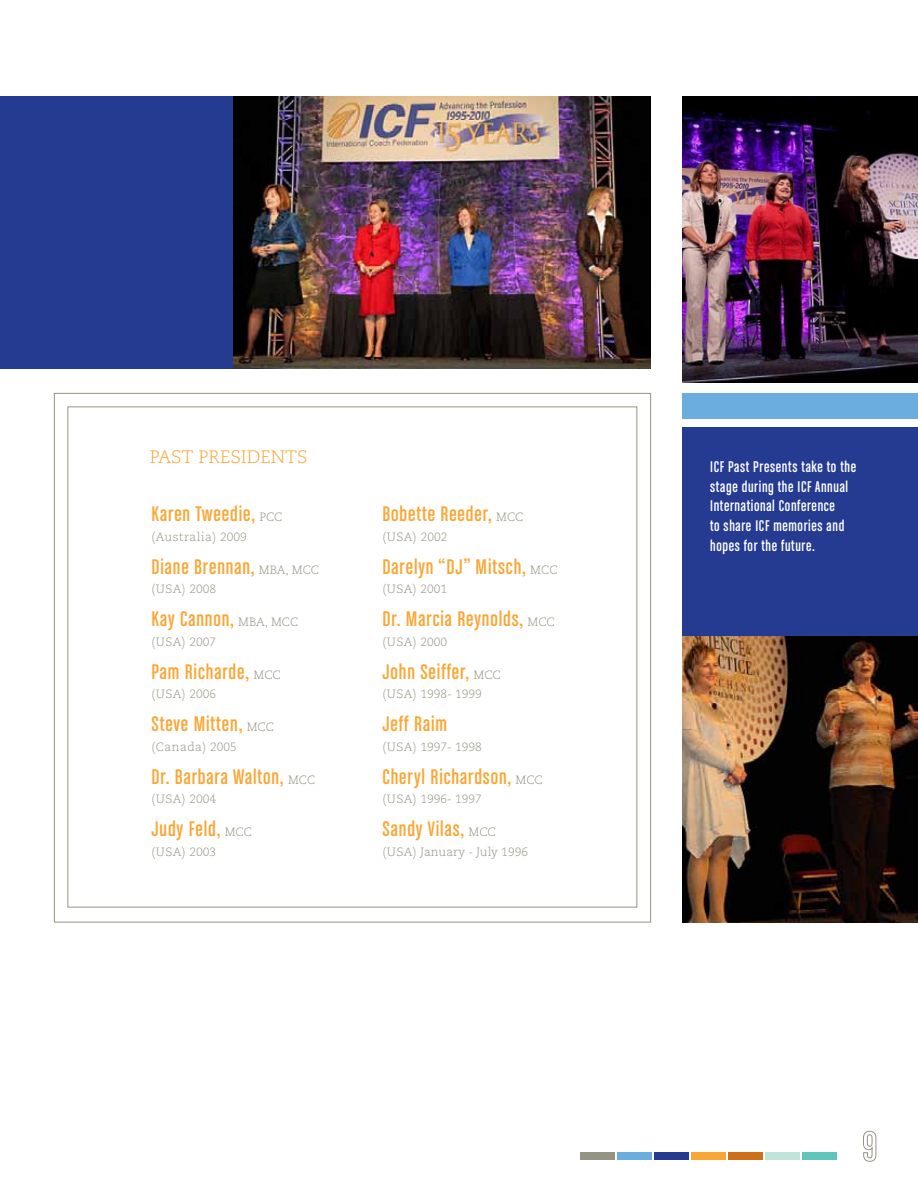
<style>
.page{position:relative;width:918px;height:1188px;background:#fff}
.page>*{position:absolute;margin:0;border:0;box-sizing:border-box;transform-origin:0 0}
.t1{font:22.5px "Chalet Comprime Cologne Sixty";letter-spacing:.04em;color:#faa634}
.t2{font:18px "Caecilia Light SC";color:#faa634}
.t3{font:16.5px/19.8px "Chalet Comprime Cologne Sixty";letter-spacing:.04em;color:#fff}
.t4{font:300 12px "Caecilia";color:#959484}
.t5{font:300 12px "Caecilia";letter-spacing:.04em;color:#959484}
.s1{font-family:"Caecilia";font-weight:300;font-size:12px;color:#959484}
</style>
<div class="page">
<img style="left:683px;top:636px;width:235px;height:287px">
<img style="left:683px;top:96px;width:235px;height:287px">
<img style="left:232px;top:96px;width:419px;height:273px">
<div style="left:683px;top:428px;width:235px;height:208px;background:#253b92"></div>
<div style="left:683px;top:393px;width:235px;height:26px;background:#6caddf"></div>
<div style="left:0;top:96px;width:232px;height:273px;background:#253b92"></div>
<div style="left:691px;top:1152px;width:35px;height:8px;background:#faa634"></div>
<div style="left:765px;top:1152px;width:35px;height:8px;background:#c0e4da"></div>
<div style="left:728px;top:1152px;width:35px;height:8px;background:#d06f1a"></div>
<div style="left:802px;top:1152px;width:35px;height:8px;background:#60c5ba"></div>
<div style="left:580px;top:1152px;width:35px;height:8px;background:#959484"></div>
<div style="left:618px;top:1152px;width:34px;height:8px;background:#6caddf"></div>
<div style="left:654px;top:1152px;width:35px;height:8px;background:#253b92"></div>
<svg style="left:863px;top:1131px;width:14px;height:31px"></svg>
<p class="t2" style="left:150px;top:447px;width:159px">PAST PRESIDENTS</p>
<p class="t1" style="left:152px;top:502px;width:133px">Karen Tweedie, <span class="s1">PCC</span></p>
<p class="t5" style="left:151px;top:530px;width:97px">(Australia) 2009</p>
<p class="t1" style="left:152px;top:554px;width:169px">Diane Brennan, <span class="s1">MBA, MCC</span></p>
<p class="t4" style="left:151px;top:582px;width:66px">(USA) 2008</p>
<p class="t1" style="left:152px;top:607px;width:148px">Kay Cannon, <span class="s1">MBA, MCC</span></p>
<p class="t4" style="left:151px;top:635px;width:66px">(USA) 2007</p>
<p class="t1" style="left:152px;top:659px;width:131px">Pam Richarde, <span class="s1">MCC</span></p>
<p class="t4" style="left:151px;top:687px;width:66px">(USA) 2006</p>
<p class="t1" style="left:152px;top:712px;width:124px">Steve Mitten, <span class="s1">MCC</span></p>
<p class="t5" style="left:152px;top:740px;width:87px">(Canada) 2005</p>
<p class="t1" style="left:152px;top:764px;width:165px">Dr. Barbara Walton, <span class="s1">MCC</span></p>
<p class="t4" style="left:151px;top:792px;width:66px">(USA) 2004</p>
<p class="t1" style="left:152px;top:817px;width:102px">Judy Feld, <span class="s1">MCC</span></p>
<p class="t4" style="left:151px;top:845px;width:66px">(USA) 2003</p>
<p class="t1" style="left:382px;top:502px;width:142px">Bobette Reeder, <span class="s1">MCC</span></p>
<p class="t4" style="left:383px;top:530px;width:67px">(USA) 2002</p>
<p class="t1" style="left:382px;top:554px;width:177px">Darelyn “DJ” Mitsch, <span class="s1">MCC</span></p>
<p class="t4" style="left:383px;top:582px;width:66px">(USA) 2001</p>
<p class="t1" style="left:382px;top:607px;width:174px">Dr. Marcia Reynolds, <span class="s1">MCC</span></p>
<p class="t4" style="left:383px;top:635px;width:66px">(USA) 2000</p>
<p class="t1" style="left:382px;top:659px;width:120px">John Seiffer, <span class="s1">MCC</span></p>
<p class="t4" style="left:382px;top:687px;width:101px">(USA) 1998- 1999</p>
<p class="t1" style="left:382px;top:712px;width:66px">Jeff Raim</p>
<p class="t4" style="left:382px;top:740px;width:101px">(USA) 1997- 1998</p>
<p class="t1" style="left:382px;top:764px;width:162px">Cheryl Richardson, <span class="s1">MCC</span></p>
<p class="t4" style="left:383px;top:792px;width:101px">(USA) 1996- 1997</p>
<p class="t1" style="left:382px;top:817px;width:115px">Sandy Vilas, <span class="s1">MCC</span></p>
<p class="t4" style="left:382px;top:845px;width:147px">(USA) January - July 1996</p>
<p class="t3" style="left:710px;top:456px;width:147px">ICF Past Presents take to the stage during the ICF Annual<br>International Conference<br>to share ICF memories and hopes for the future.</p>
</div>
